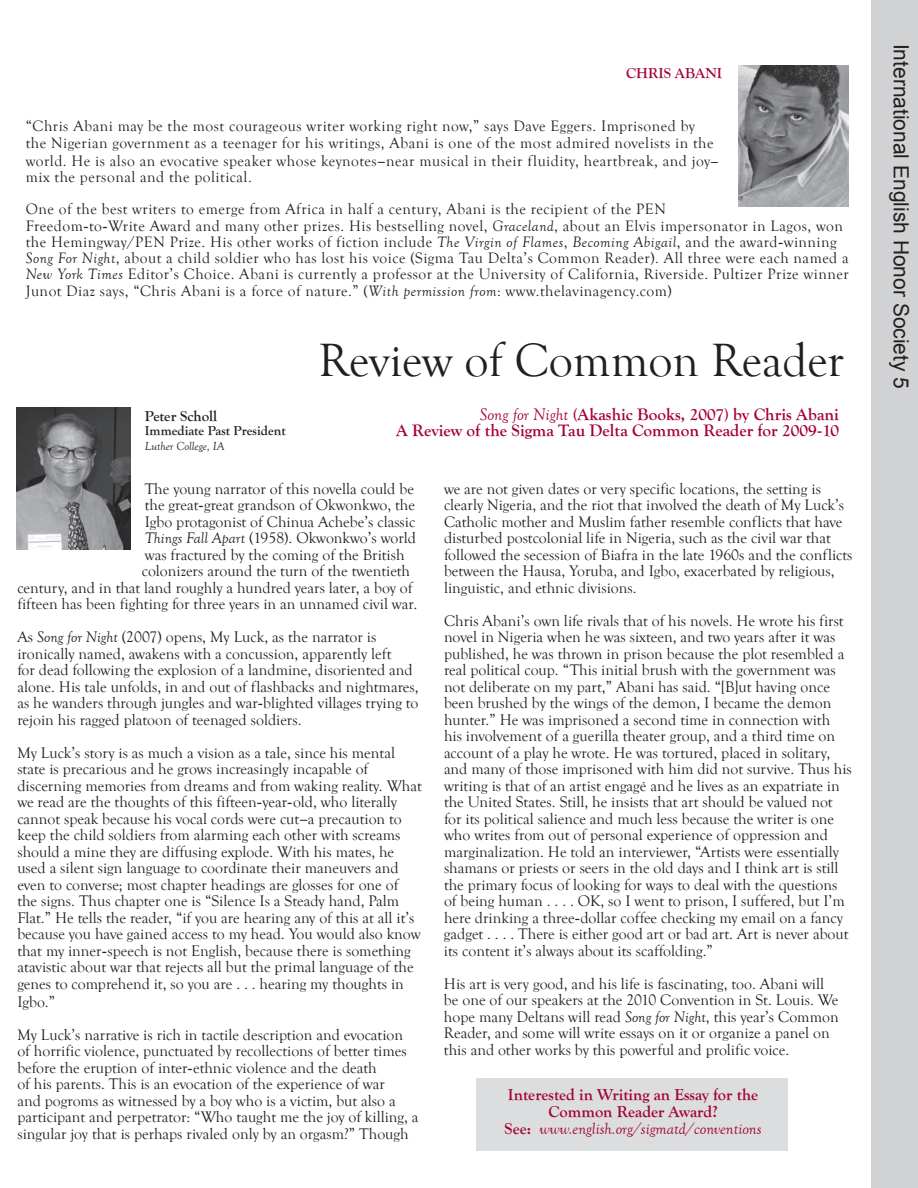
<style>
.page{position:relative;width:918px;height:1188px;background:#fff}
.page>*{position:absolute;margin:0;border:0;box-sizing:border-box;transform-origin:0 0}
.t1{font:48px "Goudy Old Style T";color:#231f20}
.t2{font:21px "Arial";color:#231f20}
.t3{font:700 17.25px/16.5px "Goudy Old Style T";color:#a40133;text-align:right}
.t4{font:700 16.5px/17.2px "Goudy Old Style T";color:#a40133;text-align:center}
.t5{font:15.75px/16.5px "Goudy Old Style T";color:#231f20}
.t6{font:15.45px/16.2px "Goudy Old Style T";letter-spacing:.03em;color:#231f20}
.t7{font:700 15px "Goudy Old Style T";color:#231f20}
.t8{font:700 15px "Goudy Old Style T";color:#a40133}
.t9{font:700 13.5px "Goudy Old Style T";color:#231f20}
.t10{font:italic 12px "Goudy Old Style T";color:#231f20}
.s1{font-family:"Times New Roman"}
.s2{font-style:italic}
.s3{font-weight:400;font-style:italic}
.s4{font-family:"Times New Roman";font-weight:400}
.s5{font-family:"Times New Roman";font-size:15.45px}
</style>
<div class="page">
<div style="left:872px;top:0;width:46px;height:1188px;background:#d1d2d4"></div>
<div style="left:476px;top:1078px;width:312px;height:72px;background:#dcdddf"></div>
<img style="left:16px;top:407px;width:114px;height:143px">
<img style="left:739px;top:65px;width:109px;height:141px">
<p class="t8" style="left:626px;top:65px;width:98px">CHRIS ABANI</p>
<p class="t6" style="left:26px;top:119px;width:689px">“Chris Abani may be the most courageous writer working right now,” says Dave Eggers. Imprisoned by the Nigerian government as a teenager for his writings, Abani is one of the most admired novelists in the</p>
<p class="t6" style="left:26px;top:153px;width:686px">world. He is also an evocative speaker whose keynotes near musical in their fluidity, heartbreak, and joy mix the personal and the political.</p>
<p class="t6" style="left:26px;top:202px;width:825px">One of the best writers to emerge from Africa in half a century, Abani is the recipient of the PEN<br>Freedom<span class="s1">-</span>to<span class="s1">-</span>Write Award and many other prizes. His bestselling novel, <span class="s2">Graceland</span>, about an Elvis impersonator in Lagos, won the Hemingway/PEN Prize. His other works of fiction include <span class="s2">The Virgin of Flames</span>, <span class="s2">Becoming Abigail</span>, and the award<span class="s1">-</span>winning <span class="s2">Song For Night</span>, about a child soldier who has lost his voice (Sigma Tau Delta’s Common Reader). All three were each named a <span class="s2">New York Times</span> Editor’s Choice. Abani is currently a professor at the University of California, Riverside. Pultizer Prize winner Junot Diaz says, “Chris Abani is a force of nature.” (<span class="s2">With permission from</span>: www.thelavinagency.com)</p>
<p class="t7" style="left:145px;top:408px;width:74px">Peter Scholl</p>
<p class="t9" style="left:145px;top:423px;width:142px">Immediate Past President</p>
<p class="t10" style="left:145px;top:439px;width:81px">Luther College, IA</p>
<h1 class="t1" style="left:318px;top:334px;width:527px">Review of Common Reader</h1>
<p class="t3" style="left:396px;top:406px;width:444px"><span class="s3">Song for Night</span> (Akashic Books, 2007) by Chris Abani<br>A Review of the Sigma Tau Delta Common Reader for 2009<span class="s4">-</span>10</p>
<p class="t5" style="left:145px;top:480px;width:271px">The young narrator of this novella could be</p>
<p class="t5" style="left:145px;top:497px;width:272px">the great<span class="s5">-</span>great grandson of Okwonkwo, the</p>
<p class="t5" style="left:145px;top:514px;width:272px">Igbo protagonist of Chinua Achebe’s classic</p>
<p class="t5" style="left:145px;top:530px;width:273px"><span class="s2">Things Fall Apart</span> (1958). Okwonkwo’s world</p>
<p class="t5" style="left:145px;top:547px;width:261px">was fractured by the coming of the British</p>
<p class="t5" style="left:142px;top:563px;width:270px">colonizers around the turn of the twentieth</p>
<p class="t5" style="left:17px;top:580px;width:397px">century, and in that land roughly a hundred years later, a boy of</p>
<p class="t5" style="left:17px;top:596px;width:401px">fifteen has been fighting for three years in an unnamed civil war.</p>
<p class="t5" style="left:17px;top:629px;width:403px">As <span class="s2">Song for Night</span> (2007) opens, My Luck, as the narrator is ironically named, awakens with a concussion, apparently left<br>for dead following the explosion of a landmine, disoriented and alone. His tale unfolds, in and out of flashbacks and nightmares, as he wanders through jungles and war<span class="s1">-</span>blighted villages trying to rejoin his ragged platoon of teenaged soldiers.</p>
<p class="t5" style="left:17px;top:745px;width:406px">My Luck’s story is as much a vision as a tale, since his mental state is precarious and he grows increasingly incapable of discerning memories from dreams and from waking reality. What we read are the thoughts of this fifteen<span class="s1">-</span>year<span class="s1">-</span>old, who literally cannot speak because his vocal cords were cut a precaution to keep the child soldiers from alarming each other with screams should a mine they are diffusing explode. With his mates, he used a silent sign language to coordinate their maneuvers and even to converse; most chapter headings are glosses for one of the signs. Thus chapter one is “Silence Is a Steady hand, Palm Flat.” He tells the reader, “if you are hearing any of this at all it’s because you have gained access to my head. You would also know that my inner<span class="s1">-</span>speech is not English, because there is something atavistic about war that rejects all but the primal language of the genes to comprehend it, so you are . . . hearing my thoughts in</p>
<p class="t5" style="left:17px;top:985px;width:387px;line-height:33px">Igbo.”<br>My Luck’s narrative is rich in tactile description and evocation</p>
<p class="t5" style="left:17px;top:1043px;width:403px">of horrific violence, punctuated by recollections of better times before the eruption of inter<span class="s5">-</span>ethnic violence and the death<br>of his parents. This is an evocation of the experience of war<br>and pogroms as witnessed by a boy who is a victim, but also a participant and perpetrator: “Who taught me the joy of killing, a singular joy that is perhaps rivaled only by an orgasm?” Though</p>
<p class="t5" style="left:444px;top:481px;width:410px">we are not given dates or very specific locations, the setting is clearly Nigeria, and the riot that involved the death of My Luck’s Catholic mother and Muslim father resemble conflicts that have disturbed postcolonial life in Nigeria, such as the civil war that followed the secession of Biafra in the late 1960s and the conflicts between the Hausa, Yoruba, and Igbo, exacerbated by religious, linguistic, and ethnic divisions.</p>
<p class="t5" style="left:444px;top:613px;width:409px">Chris Abani’s own life rivals that of his novels. He wrote his first novel in Nigeria when he was sixteen, and two years after it was published, he was thrown in prison because the plot resembled a real political coup. “This initial brush with the government was not deliberate on my part,” Abani has said. “[B]ut having once been brushed by the wings of the demon, I became the demon hunter.” He was imprisoned a second time in connection with his involvement of a guerilla theater group, and a third time on account of a play he wrote. He was tortured, placed in solitary, and many of those imprisoned with him did not survive. Thus his writing is that of an artist engagé and he lives as an expatriate in the United States. Still, he insists that art should be valued not for its political salience and much less because the writer is one who writes from out of personal experience of oppression and marginalization. He told an interviewer, “Artists were essentially shamans or priests or seers in the old days and I think art is still the primary focus of looking for ways to deal with the questions of being human . . . . OK, so I went to prison, I suffered, but I’m here drinking a three<span class="s5">-</span>dollar coffee checking my email on a fancy gadget . . . . There is either good art or bad art. Art is never about its content it’s always about its scaffolding.”</p>
<p class="t5" style="left:444px;top:976px;width:396px">His art is very good, and his life is fascinating, too. Abani will be one of our speakers at the 2010 Convention in St. Louis. We hope many Deltans will read <span class="s2">Song for Night</span>, this year’s Common Reader, and some will write essays on it or organize a panel on this and other works by this powerful and prolific voice.</p>
<p class="t4" style="left:505px;top:1086px;width:258px">Interested in Writing an Essay for the<br>Common Reader Award?<br>See: <span class="s3">www.english.org/sigmatd/conventions</span></p>
<h2 class="t2" style="left:915px;top:44px;width:347px;rotate:90deg">International English Honor Society 5</h2>
</div>
